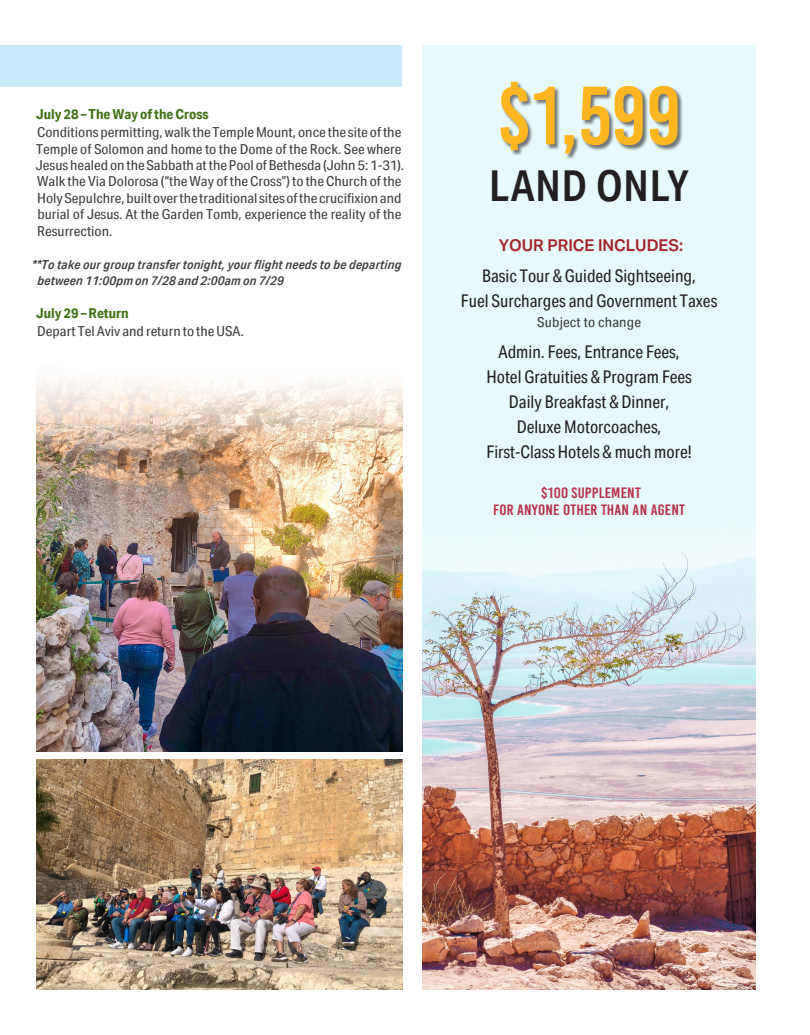
<style>
.page{position:relative;width:810px;height:1035px;background:#fff}
.page>*{position:absolute;margin:0;border:0;box-sizing:border-box;transform-origin:0 0}
.t1{font:82.5px "Bebas Kai";color:#ffb620}
.t2{font:600 42.62px "Aktiv Grotesk Cd";letter-spacing:.02em;color:#231f20}
.t3{font:17.5px/25px "Aktiv Grotesk Cd";color:#231f20;text-align:center}
.t4{font:600 16.25px "Aktiv Grotesk";color:#a32328}
.t5{font:15px/17.5px "Bebas Kai";letter-spacing:.01em;color:#b9324c;text-align:center;scale:1.1 1}
.t6{font:13.75px/16.4px "Aktiv Grotesk Cd";color:#3e3e3f;scale:1.1 1}
.t7{font:700 13.75px "Aktiv Grotesk Cd";color:#407116;scale:1.1 1}
.t8{font:italic 500 12.5px/16.5px "Aktiv Grotesk Cd";letter-spacing:.01em;color:#3e3e3f;scale:1.1 1}
</style>
<div class="page">
<div style="left:422px;top:45px;width:334px;height:513px;background:#e7f9fb"></div>
<div style="left:501px;top:82px;width:182px;height:77px;background:#231f20;opacity:.6"></div>
<img style="left:37px;top:759px;width:365px;height:231px">
<img style="left:37px;top:378px;width:365px;height:373px">
<img style="left:422px;top:552px;width:334px;height:438px">
<div style="left:0;top:45px;width:402px;height:42px;background:#c6eaf8"></div>
<p class="t7" style="left:36px;top:105px;width:158px">July 28 – The Way of the Cross</p>
<p class="t6" style="left:36px;top:124px;width:336px">Conditions permitting, walk the Temple Mount, once the site of the Temple of Solomon and home to the Dome of the Rock. See where Jesus healed on the Sabbath at the Pool of Bethesda (John 5: 1-31).<br>Walk the Via Dolorosa (“the Way of the Cross”) to the Church of the Holy Sepulchre, built over the traditional sites of the crucifixion and burial of Jesus. At the Garden Tomb, experience the reality of the Resurrection.</p>
<p class="t8" style="left:38px;top:256px;width:332px;text-indent:-6px">**To take our group transfer tonight, your flight needs to be departing between 11:00pm on 7/28 and 2:00am on 7/29</p>
<p class="t7" style="left:36px;top:305px;width:86px">July 29 – Return</p>
<p class="t6" style="left:37px;top:323px;width:189px">Depart Tel Aviv and return to the USA.</p>
<h1 class="t1" style="left:497px;top:72px;width:186px">$1,599</h1>
<h2 class="t2" style="left:489px;top:161px;width:201px">LAND ONLY</h2>
<p class="t4" style="left:499px;top:236px;width:186px">YOUR PRICE INCLUDES:</p>
<p class="t3" style="left:461px;top:263px;width:258px">Basic Tour &amp; Guided Sightseeing,<br>Fuel Surcharges and Government Taxes</p>
<p class="t6" style="left:537px;top:314px;width:96px">Subject to change</p>
<p class="t3" style="left:486px;top:339px;width:207px">Admin. Fees, Entrance Fees,<br>Hotel Gratuities &amp; Program Fees<br>Daily Breakfast &amp; Dinner,<br>Deluxe Motorcoaches,<br>First-Class Hotels &amp; much more!</p>
<p class="t5" style="left:493px;top:484px;width:176px">$100 SUPPLEMENT<br>FOR ANYONE OTHER THAN AN AGENT</p>
</div>
